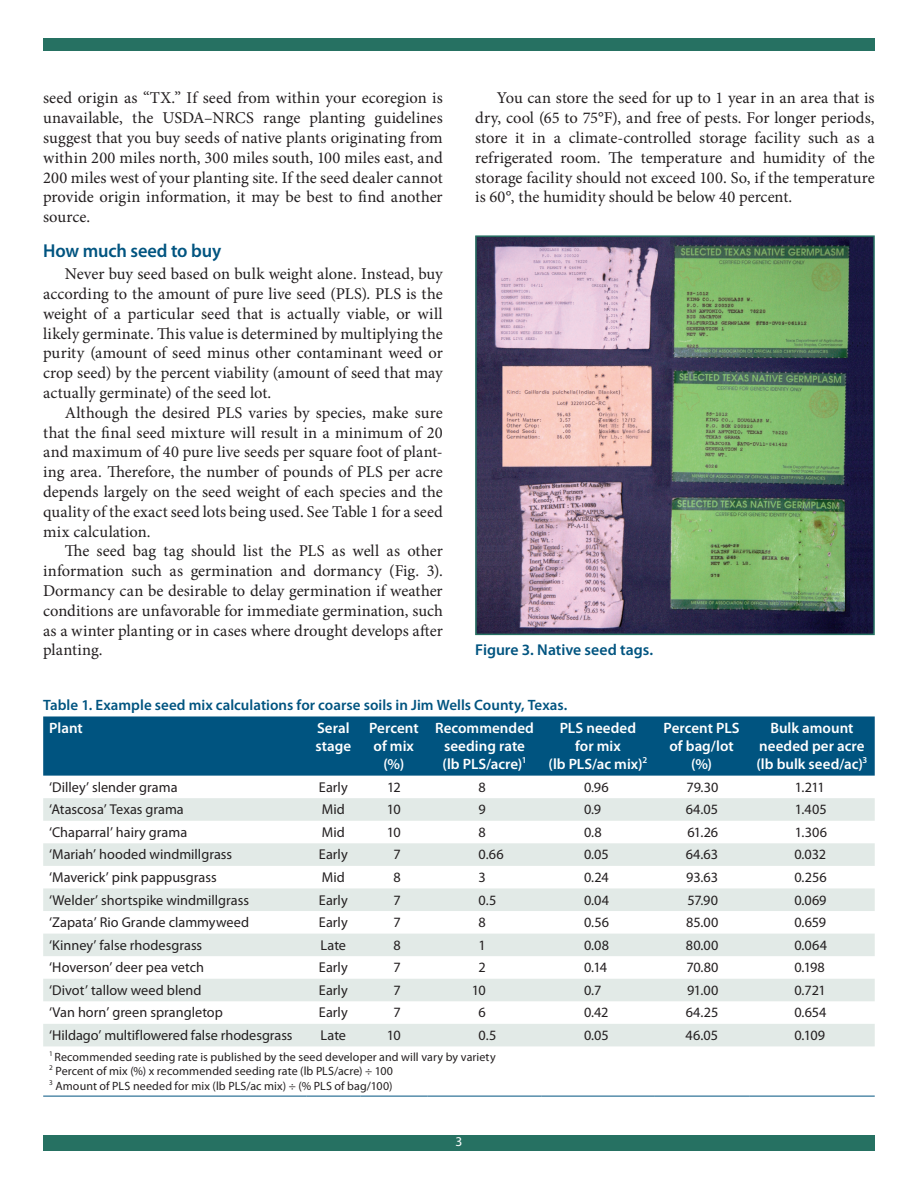
<style>
.page{position:relative;width:918px;height:1188px;background:#fff}
.page>*{position:absolute;margin:0;border:0;box-sizing:border-box;transform-origin:0 0}
.heading1{font:600 18.75px "Myriad Pro";letter-spacing:-.01em;color:#005480}
.body_text{font:16.5px/19.8px "Minion Pro";color:#231f20;text-align:justify}
.captions{font:600 15.75px "Myriad Pro";color:#005480}
.table_body{font:600 15px/18px "Myriad Pro";color:#fff;text-align:center}
.table_body-2{font:600 15px "Myriad Pro";color:#005480}
.table_body-3{font:14.25px "Myriad Pro";color:#231f20}
.t1{font:13.5px "Myriad Pro";color:#fff}
.table_body-4{font:12px "Myriad Pro";letter-spacing:.01em;color:#231f20}
</style>
<div class="page">
<div style="left:43px;top:38px;width:832px;height:13px;background:#267162"></div>
<div style="left:43px;top:1135px;width:832px;height:15px;background:#267162"></div>
<div style="left:43px;top:716px;width:832px;height:60px;background:#005480"></div>
<svg style="left:43px;top:798px;width:832px;height:248px;fill:#e2eae7"></svg>
<hr style="left:43px;top:1096px;width:263px;height:1px;background:#005480">
<hr style="left:306px;top:1096px;width:54px;height:1px;background:#005480">
<hr style="left:360px;top:1096px;width:67px;height:1px;background:#005480">
<hr style="left:427px;top:1096px;width:115px;height:1px;background:#005480">
<hr style="left:542px;top:1096px;width:112px;height:1px;background:#005480">
<hr style="left:654px;top:1096px;width:95px;height:1px;background:#005480">
<hr style="left:749px;top:1096px;width:126px;height:1px;background:#005480">
<img style="left:478px;top:238px;width:394px;height:394px">
<div style="left:475px;top:235px;width:400px;height:400px;border:2px solid #267162"></div>
<p class="body_text" style="left:43px;top:88px;width:401px">seed origin as “TX.” If seed from within your ecoregion is unavailable, the USDA–NRCS range planting guidelines suggest that you buy seeds of native plants originating from within 200 miles north, 300 miles south, 100 miles east, and 200 miles west of your planting site. If the seed dealer cannot provide origin information, it may be best to find another source.</p>
<p class="heading1" style="left:43px;top:238px;width:180px">How much seed to buy</p>
<p class="body_text" style="left:43px;top:264px;width:401px;text-indent:22px">Never buy seed based on bulk weight alone. Instead, buy according to the amount of pure live seed (PLS). PLS is the weight of a particular seed that is actually viable, or will likely germinate. This value is determined by multiplying the purity (amount of seed minus other contaminant weed or crop seed) by the percent viability (amount of seed that may actually germinate) of the seed lot.</p>
<p class="body_text" style="left:43px;top:403px;width:401px;text-indent:22px">Although the desired PLS varies by species, make sure that the final seed mixture will result in a minimum of 20 and maximum of 40 pure live seeds per square foot of plant&shy;ing area. Therefore, the number of pounds of PLS per acre depends largely on the seed weight of each species and the quality of the exact seed lots being used. See Table 1 for a seed mix calculation.</p>
<p class="body_text" style="left:43px;top:541px;width:401px;text-indent:22px">The seed bag tag should list the PLS as well as other information such as germination and dormancy (Fig. 3).<br>Dormancy can be desirable to delay germination if weather conditions are unfavorable for immediate germination, such as a winter planting or in cases where drought develops after planting.</p>
<p class="body_text" style="left:475px;top:88px;width:401px;text-indent:22px">You can store the seed for up to 1 year in an area that is dry, cool (65 to 75°F), and free of pests. For longer periods, store it in a climate-controlled storage facility such as a refrigerated room. The temperature and humidity of the storage facility should not exceed 100. So, if the temperature is 60°, the humidity should be below 40 percent.</p>
<p class="captions" style="left:475px;top:640px;width:179px">Figure 3. Native seed tags.</p>
<p class="table_body-2" style="left:43px;top:695px;width:526px">Table 1. Example seed mix calculations for coarse soils in Jim Wells County, Texas.</p>
<p class="table_body" style="left:49px;top:719px;width:35px">Plant</p>
<p class="table_body" style="left:315px;top:719px;width:37px;text-align:left">Seral stage</p>
<p class="table_body" style="left:369px;top:719px;width:51px">Percent of mix (%)</p>
<p class="table_body" style="left:435px;top:719px;width:100px">Recommended seeding rate (lb PLS/acre)<sup>1</sup></p>
<p class="table_body" style="left:549px;top:719px;width:100px">PLS needed for mix<br>(lb PLS/ac mix)<sup>2</sup></p>
<p class="table_body" style="left:663px;top:719px;width:78px">Percent PLS of bag/lot (%)</p>
<p class="table_body" style="left:757px;top:719px;width:112px">Bulk amount needed per acre (lb bulk seed/ac)<sup>3</sup></p>
<p class="table_body-3" style="left:49px;top:778px;width:130px">‘Dilley’ slender grama</p>
<p class="table_body-3" style="left:319px;top:778px;width:30px">Early</p>
<p class="table_body-3" style="left:387px;top:778px;width:15px">12</p>
<p class="table_body-3" style="left:478px;top:778px;width:9px">8</p>
<p class="table_body-3" style="left:584px;top:778px;width:26px">0.96</p>
<p class="table_body-3" style="left:687px;top:778px;width:33px">79.30</p>
<p class="table_body-3" style="left:795px;top:778px;width:31px">1.211</p>
<p class="table_body-3" style="left:49px;top:801px;width:136px">‘Atascosa’ Texas grama</p>
<p class="table_body-3" style="left:322px;top:801px;width:24px">Mid</p>
<p class="table_body-3" style="left:387px;top:801px;width:15px">10</p>
<p class="table_body-3" style="left:478px;top:801px;width:9px">9</p>
<p class="table_body-3" style="left:584px;top:801px;width:19px">0.9</p>
<p class="table_body-3" style="left:686px;top:801px;width:34px">64.05</p>
<p class="table_body-3" style="left:795px;top:801px;width:33px">1.405</p>
<p class="table_body-3" style="left:49px;top:823px;width:140px">‘Chaparral’ hairy grama</p>
<p class="table_body-3" style="left:322px;top:823px;width:24px">Mid</p>
<p class="table_body-3" style="left:387px;top:823px;width:15px">10</p>
<p class="table_body-3" style="left:478px;top:823px;width:9px">8</p>
<p class="table_body-3" style="left:584px;top:823px;width:19px">0.8</p>
<p class="table_body-3" style="left:687px;top:823px;width:32px">61.26</p>
<p class="table_body-3" style="left:795px;top:823px;width:34px">1.306</p>
<p class="table_body-3" style="left:49px;top:846px;width:184px">‘Mariah’ hooded windmillgrass</p>
<p class="table_body-3" style="left:319px;top:846px;width:30px">Early</p>
<p class="table_body-3" style="left:394px;top:846px;width:9px">7</p>
<p class="table_body-3" style="left:479px;top:846px;width:27px">0.66</p>
<p class="table_body-3" style="left:584px;top:846px;width:26px">0.05</p>
<p class="table_body-3" style="left:686px;top:846px;width:34px">64.63</p>
<p class="table_body-3" style="left:794px;top:846px;width:33px">0.032</p>
<p class="table_body-3" style="left:49px;top:868px;width:169px">‘Maverick’ pink pappusgrass</p>
<p class="table_body-3" style="left:322px;top:868px;width:24px">Mid</p>
<p class="table_body-3" style="left:394px;top:868px;width:9px">8</p>
<p class="table_body-3" style="left:478px;top:868px;width:9px">3</p>
<p class="table_body-3" style="left:584px;top:868px;width:26px">0.24</p>
<p class="table_body-3" style="left:686px;top:868px;width:33px">93.63</p>
<p class="table_body-3" style="left:794px;top:868px;width:34px">0.256</p>
<p class="table_body-3" style="left:49px;top:891px;width:201px">‘Welder’ shortspike windmillgrass</p>
<p class="table_body-3" style="left:319px;top:891px;width:30px">Early</p>
<p class="table_body-3" style="left:394px;top:891px;width:9px">7</p>
<p class="table_body-3" style="left:479px;top:891px;width:19px">0.5</p>
<p class="table_body-3" style="left:584px;top:891px;width:27px">0.04</p>
<p class="table_body-3" style="left:688px;top:891px;width:32px">57.90</p>
<p class="table_body-3" style="left:794px;top:891px;width:34px">0.069</p>
<p class="table_body-3" style="left:49px;top:914px;width:202px">‘Zapata’ Rio Grande clammyweed</p>
<p class="table_body-3" style="left:319px;top:914px;width:30px">Early</p>
<p class="table_body-3" style="left:394px;top:914px;width:9px">7</p>
<p class="table_body-3" style="left:478px;top:914px;width:9px">8</p>
<p class="table_body-3" style="left:584px;top:914px;width:27px">0.56</p>
<p class="table_body-3" style="left:686px;top:914px;width:34px">85.00</p>
<p class="table_body-3" style="left:794px;top:914px;width:33px">0.659</p>
<p class="table_body-3" style="left:49px;top:936px;width:155px">‘Kinney’ false rhodesgrass</p>
<p class="table_body-3" style="left:321px;top:936px;width:27px">Late</p>
<p class="table_body-3" style="left:394px;top:936px;width:9px">8</p>
<p class="table_body-3" style="left:478px;top:936px;width:9px">1</p>
<p class="table_body-3" style="left:584px;top:936px;width:27px">0.08</p>
<p class="table_body-3" style="left:686px;top:936px;width:34px">80.00</p>
<p class="table_body-3" style="left:794px;top:936px;width:34px">0.064</p>
<p class="table_body-3" style="left:49px;top:959px;width:156px">‘Hoverson’ deer pea vetch</p>
<p class="table_body-3" style="left:319px;top:959px;width:30px">Early</p>
<p class="table_body-3" style="left:394px;top:959px;width:9px">7</p>
<p class="table_body-3" style="left:478px;top:959px;width:9px">2</p>
<p class="table_body-3" style="left:584px;top:959px;width:25px">0.14</p>
<p class="table_body-3" style="left:686px;top:959px;width:34px">70.80</p>
<p class="table_body-3" style="left:794px;top:959px;width:32px">0.198</p>
<p class="table_body-3" style="left:49px;top:981px;width:154px">‘Divot’ tallow weed blend</p>
<p class="table_body-3" style="left:319px;top:981px;width:30px">Early</p>
<p class="table_body-3" style="left:394px;top:981px;width:9px">7</p>
<p class="table_body-3" style="left:472px;top:981px;width:15px">10</p>
<p class="table_body-3" style="left:584px;top:981px;width:19px">0.7</p>
<p class="table_body-3" style="left:687px;top:981px;width:33px">91.00</p>
<p class="table_body-3" style="left:794px;top:981px;width:33px">0.721</p>
<p class="table_body-3" style="left:49px;top:1004px;width:175px">‘Van horn’ green sprangletop</p>
<p class="table_body-3" style="left:319px;top:1004px;width:30px">Early</p>
<p class="table_body-3" style="left:394px;top:1004px;width:9px">7</p>
<p class="table_body-3" style="left:478px;top:1004px;width:9px">6</p>
<p class="table_body-3" style="left:584px;top:1004px;width:26px">0.42</p>
<p class="table_body-3" style="left:686px;top:1004px;width:34px">64.25</p>
<p class="table_body-3" style="left:794px;top:1004px;width:34px">0.654</p>
<p class="table_body-3" style="left:49px;top:1026px;width:245px">‘Hildago’ multiflowered false rhodesgrass</p>
<p class="table_body-3" style="left:321px;top:1026px;width:27px">Late</p>
<p class="table_body-3" style="left:387px;top:1026px;width:15px">10</p>
<p class="table_body-3" style="left:479px;top:1026px;width:19px">0.5</p>
<p class="table_body-3" style="left:584px;top:1026px;width:26px">0.05</p>
<p class="table_body-3" style="left:686px;top:1026px;width:34px">46.05</p>
<p class="table_body-3" style="left:794px;top:1026px;width:32px">0.109</p>
<p class="table_body-4" style="left:49px;top:1049px;width:448px"><sup>1</sup> Recommended seeding rate is published by the seed developer and will vary by variety</p>
<p class="table_body-4" style="left:49px;top:1064px;width:345px"><sup>2</sup> Percent of mix (%) x recommended seeding rate (lb PLS/acre) ÷ 100</p>
<p class="table_body-4" style="left:49px;top:1078px;width:345px"><sup>3</sup> Amount of PLS needed for mix (lb PLS/ac mix) ÷ (% PLS of bag/100)</p>
<p class="t1" style="left:456px;top:1134px;width:8px">3</p>
</div>
